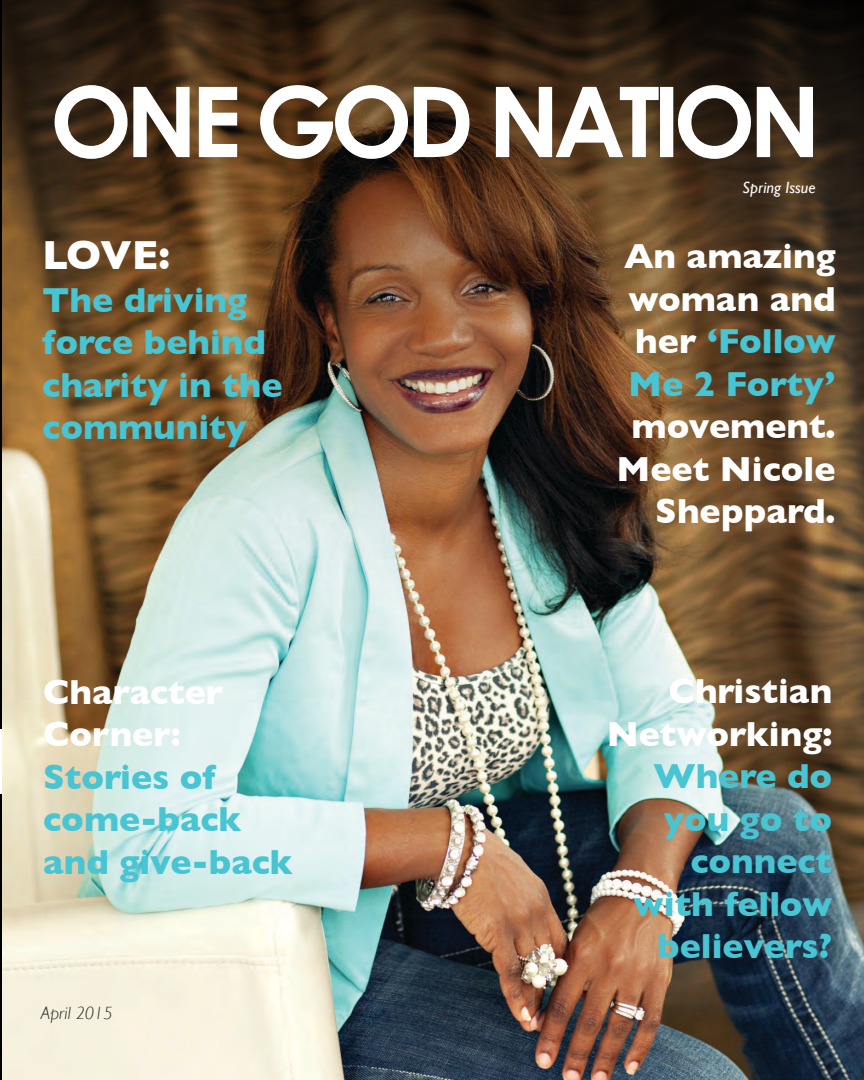
<style>
.page{position:relative;width:864px;height:1080px;background:#fff}
.page>*{position:absolute;margin:0;border:0;box-sizing:border-box;transform-origin:0 0}
.t1{font:700 41.4px "Gill Sans";color:#fff}
.t2{font:700 35.4px/42.6px "Gill Sans";color:#48c4d3}
.t3{font:700 35.4px/42.6px "Gill Sans";color:#fff;text-align:right}
.t4{font:italic 300 17.7px "Gill Sans";color:#231f20}
.t5{font:italic 16.2px "Gill Sans";color:#fff}
.s1{color:#fff}
.s2{color:#48c4d3}
</style>
<div class="page">
<img style="left:2px;top:0;width:862px;height:1080px">
<svg style="left:55px;top:85px;width:758px;height:74px"></svg>
<hr style="left:0;top:0;width:2px;height:1080px;background:#000">
<hr style="left:0;top:729px;width:2px;height:64px;background:#fff">
<p class="t1" style="left:42px;top:231px;width:130px">LOVE:</p>
<p class="t2" style="left:42px;top:278px;width:242px">The driving force behind charity in the community</p>
<p class="t2" style="left:43px;top:670px;width:251px"><span class="s1">Character<br>Corner:<br></span>Stories of come-back and give-back</p>
<p class="t4" style="left:41px;top:1004px;width:73px">April 2015</p>
<p class="t5" style="left:743px;top:178px;width:75px">Spring Issue</p>
<p class="t3" style="left:617px;top:235px;width:221px">An amazing woman and her <span class="s2">‘Follow<br>Me 2 Forty’ </span>movement.<br>Meet Nicole<br>Sheppard.</p>
<p class="t2" style="left:607px;top:670px;width:227px;text-align:right"><span class="s1">Christian<br>Networking:<br></span>Where do you go to connect with fellow believers?</p>
</div>
